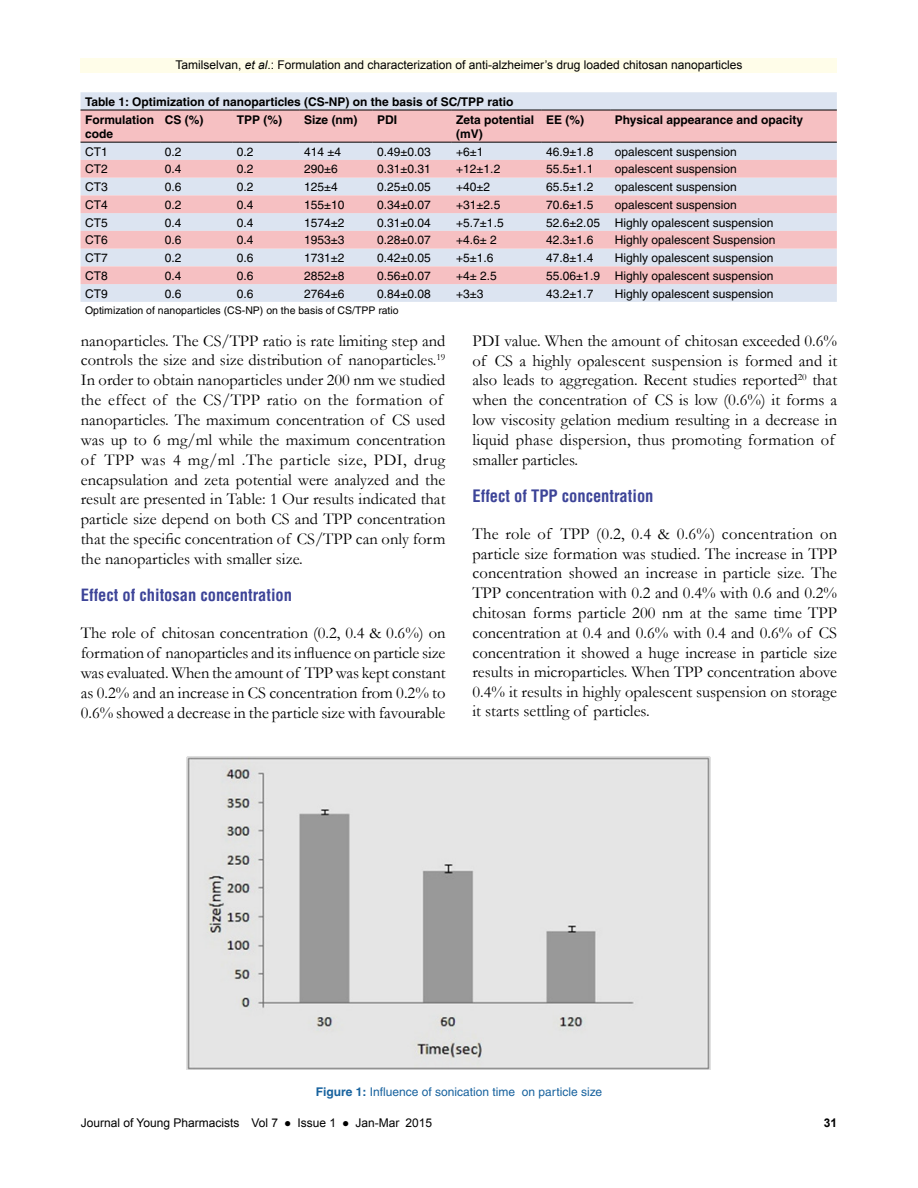
<style>
.page{position:relative;width:918px;height:1188px;background:#fff}
.page>*{position:absolute;margin:0;border:0;box-sizing:border-box;transform-origin:0 0}
.t1{font:16.8px/19.8px "Garamond";color:#000;text-align:justify}
.t2{font:700 condensed 16.8px "Helvetica CE";color:#3d4498}
.t3{font:16.5px/19.8px "Garamond";color:#000}
.t4{font:700 condensed 16.5px "Helvetica CE";color:#3d4498}
.t5{font:12px "Helvetica";color:#000}
.t6{font:700 12px/17.7px "Helvetica";color:#000}
.t7{font:12px "Arial";color:#000}
.t8{font:12px "Helvetica";color:#17629e}
.t9{font:700 12px "Arial";color:#000}
.t10{font:10.5px "Helvetica";color:#000}
.s1{font-style:italic}
.s2{font-weight:700}
</style>
<div class="page">
<div style="left:81px;top:59px;width:756px;height:14px;background:#fffde9"></div>
<div style="left:81px;top:92px;width:756px;height:210px;background:#dce4f1"></div>
<svg style="left:81px;top:111px;width:756px;height:173px;fill:#f6c0c2"></svg>
<hr style="left:81px;top:110px;width:79px;height:1px;background:#000">
<hr style="left:160px;top:110px;width:72px;height:1px;background:#000">
<hr style="left:232px;top:110px;width:68px;height:1px;background:#000">
<hr style="left:300px;top:110px;width:73px;height:1px;background:#000">
<hr style="left:373px;top:110px;width:79px;height:1px;background:#000">
<hr style="left:452px;top:110px;width:90px;height:1px;background:#000">
<hr style="left:542px;top:110px;width:68px;height:1px;background:#000">
<hr style="left:610px;top:110px;width:227px;height:1px;background:#000">
<hr style="left:81px;top:142px;width:79px;height:1px;background:#000">
<hr style="left:160px;top:142px;width:72px;height:1px;background:#000">
<hr style="left:232px;top:142px;width:68px;height:1px;background:#000">
<hr style="left:300px;top:142px;width:73px;height:1px;background:#000">
<hr style="left:373px;top:142px;width:79px;height:1px;background:#000">
<hr style="left:452px;top:142px;width:90px;height:1px;background:#000">
<hr style="left:542px;top:142px;width:68px;height:1px;background:#000">
<hr style="left:610px;top:142px;width:227px;height:1px;background:#000">
<img style="left:186px;top:757px;width:524px;height:313px">
<p class="t7" style="left:175px;top:57px;width:569px">Tamilselvan, <span class="s1">et al</span>.: Formulation and characterization of anti-alzheimer’s drug loaded chitosan nanoparticles</p>
<p class="t6" style="left:85px;top:93px;width:430px">Table 1: Optimization of nanoparticles (CS-NP) on the basis of SC/TPP ratio<br>Formulation</p>
<p class="t6" style="left:85px;top:125px;width:30px">code</p>
<p class="t6" style="left:165px;top:110px;width:40px">CS (%)</p>
<p class="t6" style="left:237px;top:110px;width:47px">TPP (%)</p>
<p class="t6" style="left:304px;top:110px;width:55px">Size (nm)</p>
<p class="t6" style="left:377px;top:110px;width:22px">PDI</p>
<p class="t6" style="left:456px;top:112px;width:80px;line-height:14.4px">Zeta potential (mV)</p>
<p class="t6" style="left:546px;top:110px;width:40px">EE (%)</p>
<p class="t6" style="left:615px;top:110px;width:190px">Physical appearance and opacity</p>
<p class="t5" style="left:85px;top:144px;width:24px">CT1</p>
<p class="t5" style="left:165px;top:144px;width:18px">0.2</p>
<p class="t5" style="left:237px;top:144px;width:18px">0.2</p>
<p class="t5" style="left:304px;top:144px;width:39px">414 ±4</p>
<p class="t5" style="left:377px;top:144px;width:55px">0.49±0.03</p>
<p class="t5" style="left:456px;top:144px;width:29px">+6±1</p>
<p class="t5" style="left:546px;top:144px;width:49px">46.9±1.8</p>
<p class="t5" style="left:615px;top:144px;width:124px">opalescent suspension</p>
<p class="t5" style="left:85px;top:162px;width:24px">CT2</p>
<p class="t5" style="left:165px;top:162px;width:18px">0.4</p>
<p class="t5" style="left:237px;top:162px;width:18px">0.2</p>
<p class="t5" style="left:304px;top:162px;width:35px">290±6</p>
<p class="t5" style="left:377px;top:162px;width:55px">0.31±0.31</p>
<p class="t5" style="left:456px;top:162px;width:46px">+12±1.2</p>
<p class="t5" style="left:546px;top:162px;width:49px">55.5±1.1</p>
<p class="t5" style="left:615px;top:162px;width:124px">opalescent suspension</p>
<p class="t5" style="left:85px;top:180px;width:24px">CT3</p>
<p class="t5" style="left:165px;top:180px;width:18px">0.6</p>
<p class="t5" style="left:237px;top:180px;width:18px">0.2</p>
<p class="t5" style="left:304px;top:180px;width:35px">125±4</p>
<p class="t5" style="left:377px;top:180px;width:55px">0.25±0.05</p>
<p class="t5" style="left:456px;top:180px;width:36px">+40±2</p>
<p class="t5" style="left:546px;top:180px;width:49px">65.5±1.2</p>
<p class="t5" style="left:615px;top:180px;width:124px">opalescent suspension</p>
<p class="t5" style="left:85px;top:198px;width:24px">CT4</p>
<p class="t5" style="left:165px;top:198px;width:18px">0.2</p>
<p class="t5" style="left:237px;top:198px;width:18px">0.4</p>
<p class="t5" style="left:304px;top:198px;width:42px">155±10</p>
<p class="t5" style="left:377px;top:198px;width:55px">0.34±0.07</p>
<p class="t5" style="left:456px;top:198px;width:46px">+31±2.5</p>
<p class="t5" style="left:546px;top:198px;width:49px">70.6±1.5</p>
<p class="t5" style="left:615px;top:198px;width:124px">opalescent suspension</p>
<p class="t5" style="left:85px;top:215px;width:24px">CT5</p>
<p class="t5" style="left:165px;top:215px;width:18px">0.4</p>
<p class="t5" style="left:237px;top:215px;width:18px">0.4</p>
<p class="t5" style="left:304px;top:215px;width:42px">1574±2</p>
<p class="t5" style="left:377px;top:215px;width:55px">0.31±0.04</p>
<p class="t5" style="left:456px;top:215px;width:49px">+5.7±1.5</p>
<p class="t5" style="left:546px;top:215px;width:229px">52.6±2.05 Highly opalescent suspension</p>
<p class="t5" style="left:85px;top:233px;width:24px">CT6</p>
<p class="t5" style="left:165px;top:233px;width:18px">0.6</p>
<p class="t5" style="left:237px;top:233px;width:18px">0.4</p>
<p class="t5" style="left:304px;top:233px;width:42px">1953±3</p>
<p class="t5" style="left:377px;top:233px;width:55px">0.28±0.07</p>
<p class="t5" style="left:456px;top:233px;width:42px">+4.6± 2</p>
<p class="t5" style="left:546px;top:233px;width:49px">42.3±1.6</p>
<p class="t5" style="left:615px;top:233px;width:162px">Highly opalescent Suspension</p>
<p class="t5" style="left:85px;top:251px;width:24px">CT7</p>
<p class="t5" style="left:165px;top:251px;width:18px">0.2</p>
<p class="t5" style="left:237px;top:251px;width:18px">0.6</p>
<p class="t5" style="left:304px;top:251px;width:42px">1731±2</p>
<p class="t5" style="left:377px;top:251px;width:55px">0.42±0.05</p>
<p class="t5" style="left:456px;top:251px;width:39px">+5±1.6</p>
<p class="t5" style="left:546px;top:251px;width:49px">47.8±1.4</p>
<p class="t5" style="left:615px;top:251px;width:160px">Highly opalescent suspension</p>
<p class="t5" style="left:85px;top:269px;width:24px">CT8</p>
<p class="t5" style="left:165px;top:269px;width:18px">0.4</p>
<p class="t5" style="left:237px;top:269px;width:18px">0.6</p>
<p class="t5" style="left:304px;top:269px;width:42px">2852±8</p>
<p class="t5" style="left:377px;top:269px;width:55px">0.56±0.07</p>
<p class="t5" style="left:456px;top:269px;width:42px">+4± 2.5</p>
<p class="t5" style="left:546px;top:269px;width:229px">55.06±1.9 Highly opalescent suspension</p>
<p class="t5" style="left:85px;top:286px;width:24px">CT9</p>
<p class="t5" style="left:165px;top:286px;width:18px">0.6</p>
<p class="t5" style="left:237px;top:286px;width:18px">0.6</p>
<p class="t5" style="left:304px;top:286px;width:42px">2764±6</p>
<p class="t5" style="left:377px;top:286px;width:55px">0.84±0.08</p>
<p class="t5" style="left:456px;top:286px;width:29px">+3±3</p>
<p class="t5" style="left:546px;top:286px;width:49px">43.2±1.7</p>
<p class="t5" style="left:615px;top:286px;width:160px">Highly opalescent suspension</p>
<p class="t10" style="left:85px;top:304px;width:315px">Optimization of nanoparticles (CS-NP) on the basis of CS/TPP ratio</p>
<p class="t3" style="left:81px;top:330px;width:366px">nanoparticles. The CS/TPP ratio is rate limiting step and controls the size and size distribution of nanoparticles.<sup>19<br></sup>In order to obtain nanoparticles under 200 nm we studied the effect of the CS/TPP ratio on the formation of nanoparticles. The maximum concentration of CS used was up to 6 mg/ml while the maximum concentration of TPP was 4 mg/ml .The particle size, PDI, drug encapsulation and zeta potential were analyzed and the result are presented in Table: 1 Our results indicated that particle size depend on both CS and TPP concentration that the specific concentration of CS/TPP can only form the nanoparticles with smaller size.</p>
<p class="t4" style="left:81px;top:585px;width:213px">Effect of chitosan concentration</p>
<p class="t3" style="left:81px;top:622px;width:366px">The role of chitosan concentration (0.2, 0.4 &amp; 0.6%) on formation of nanoparticles and its influence on particle size</p>
<p class="t1" style="left:81px;top:662px;width:366px">was evaluated. When the amount of TPP was kept constant as 0.2% and an increase in CS concentration from 0.2% to 0.6% showed a decrease in the particle size with favourable</p>
<p class="t1" style="left:472px;top:330px;width:366px;text-align:left">PDI value. When the amount of chitosan exceeded 0.6% of CS a highly opalescent suspension is formed and it also leads to aggregation. Recent studies reported<sup>20</sup> that when the concentration of CS is low (0.6%) it forms a low viscosity gelation medium resulting in a decrease in liquid phase dispersion, thus promoting formation of smaller particles.</p>
<p class="t2" style="left:473px;top:485px;width:183px">Effect of TPP concentration</p>
<p class="t1" style="left:473px;top:523px;width:366px">The role of TPP (0.2, 0.4 &amp; 0.6%) concentration on particle size formation was studied. The increase in TPP concentration showed an increase in particle size. The TPP concentration with 0.2 and 0.4% with 0.6 and 0.2% chitosan forms particle 200 nm at the same time TPP concentration at 0.4 and 0.6% with 0.4 and 0.6% of CS concentration it showed a huge increase in particle size</p>
<p class="t3" style="left:472px;top:662px;width:366px;text-align:justify">results in microparticles. When TPP concentration above 0.4% it results in highly opalescent suspension on storage it starts settling of particles.</p>
<p class="t8" style="left:316px;top:1084px;width:288px"><span class="s2">Figure 1:</span> Influence of sonication time on particle size</p>
<p class="t7" style="left:81px;top:1115px;width:353px">Journal of Young Pharmacists Vol 7 ● Issue 1 ● Jan-Mar 2015</p>
<p class="t9" style="left:824px;top:1115px;width:15px">31</p>
</div>
